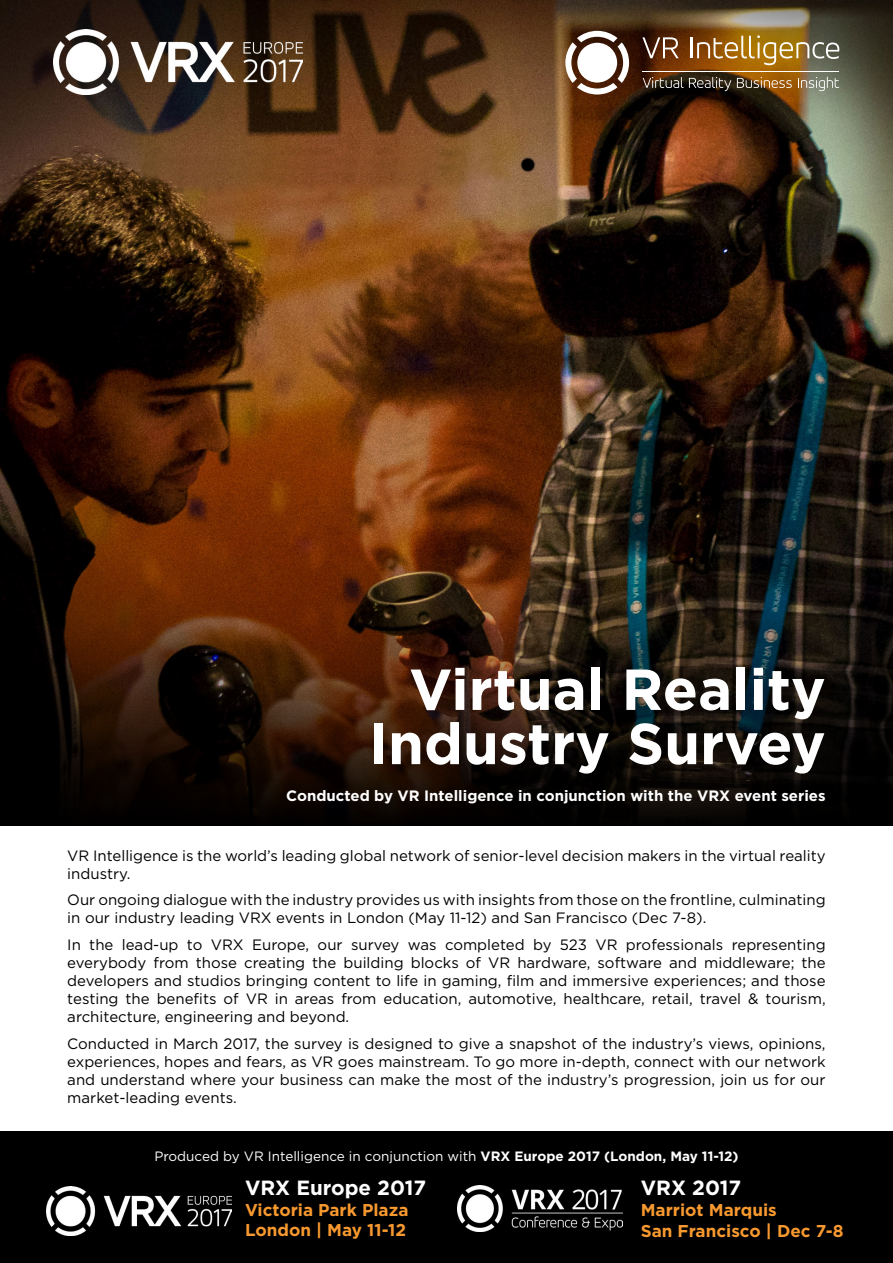
<style>
.page{position:relative;width:893px;height:1263px;background:#000}
.page>*{position:absolute;margin:0;border:0;box-sizing:border-box;transform-origin:0 0}
.t1{font:700 57.75px/54.3px "Gotham";color:#fff;text-align:right}
.t2{font:700 20.55px "Gotham";color:#fff}
.t3{font:700 18px "Gotham";color:#fff}
.t4{font:700 17.1px/20.5px "Gotham";color:#f8992f}
.t5{font:15px/18px "Gotham";color:#000}
.t6{font:700 15px/18px "Gotham";color:#f8992f}
.t7{font:700 15px "Gotham";color:#fff}
.t8{font:13.5px "Gotham";color:#fff}
.s1{font-weight:700}
</style>
<div class="page">
<img style="left:0;top:0;width:893px;height:816px">
<img style="left:54px;top:29px;width:248px;height:66px">
<div style="left:0;top:826px;width:893px;height:305px;background:#fff"></div>
<svg style="left:565px;top:31px;width:64px;height:63px"></svg>
<svg style="left:642px;top:37px;width:37px;height:21px"></svg>
<hr style="left:691px;top:37px;width:2px;height:21px;background:#fff">
<svg style="left:697px;top:35px;width:142px;height:30px"></svg>
<hr style="left:642px;top:71px;width:197px;height:1px;background:#fff">
<svg style="left:643px;top:77px;width:88px;height:14px"></svg>
<svg style="left:737px;top:77px;width:55px;height:11px"></svg>
<svg style="left:798px;top:77px;width:41px;height:14px"></svg>
<img style="left:458px;top:1186px;width:164px;height:45px">
<img style="left:47px;top:1187px;width:184px;height:48px">
<h1 class="t1" style="left:369px;top:661px;width:458px">Virtual Reality<br>Industry Survey</h1>
<p class="t7" style="left:286px;top:787px;width:541px">Conducted by VR Intelligence in conjunction with the VRX event series</p>
<p class="t5" style="left:67px;top:846px;width:760px">VR Intelligence is the world’s leading global network of senior-level decision makers in the virtual reality industry.</p>
<p class="t5" style="left:67px;top:891px;width:760px">Our ongoing dialogue with the industry provides us with insights from those on the frontline, culminating in our industry leading VRX events in London (May 11-12) and San Francisco (Dec 7-8).</p>
<p class="t5" style="left:67px;top:935px;width:760px;text-align:justify">In the lead-up to VRX Europe, our survey was completed by 523 VR professionals representing everybody from those creating the building blocks of VR hardware, software and middleware; the developers and studios bringing content to life in gaming, film and immersive experiences; and those testing the benefits of VR in areas from education, automotive, healthcare, retail, travel &amp; tourism, architecture, engineering and beyond.</p>
<p class="t5" style="left:67px;top:1034px;width:760px;text-align:justify">Conducted in March 2017, the survey is designed to give a snapshot of the industry’s views, opinions, experiences, hopes and fears, as VR goes mainstream. To go more in-depth, connect with our network and understand where your business can make the most of the industry’s progression, join us for our market-leading events.</p>
<p class="t8" style="left:154px;top:1147px;width:586px">Produced by VR Intelligence in conjunction with <span class="s1">VRX Europe 2017 (London, May 11-12)</span></p>
<h2 class="t2" style="left:641px;top:1176px;width:102px">VRX 2017</h2>
<p class="t4" style="left:641px;top:1199px;width:204px">Marriot Marquis<br>San Francisco | Dec 7-8</p>
<h2 class="t2" style="left:245px;top:1176px;width:183px">VRX Europe 2017</h2>
<p class="t4" style="left:245px;top:1199px;width:165px">Victoria Park Plaza<br>London | May 11-12</p>
<p class="t3" style="left:227px;top:1187px;width:160px">VRX Europe 2017</p>
<p class="t6" style="left:227px;top:1207px;width:145px">Victoria Park Plaza<br>London | May 11-12</p>
<p class="t3" style="left:663px;top:1187px;width:90px">VRX 2017</p>
<p class="t6" style="left:663px;top:1207px;width:179px">Marriot Marquis<br>San Francisco | Dec 7-8</p>
</div>
